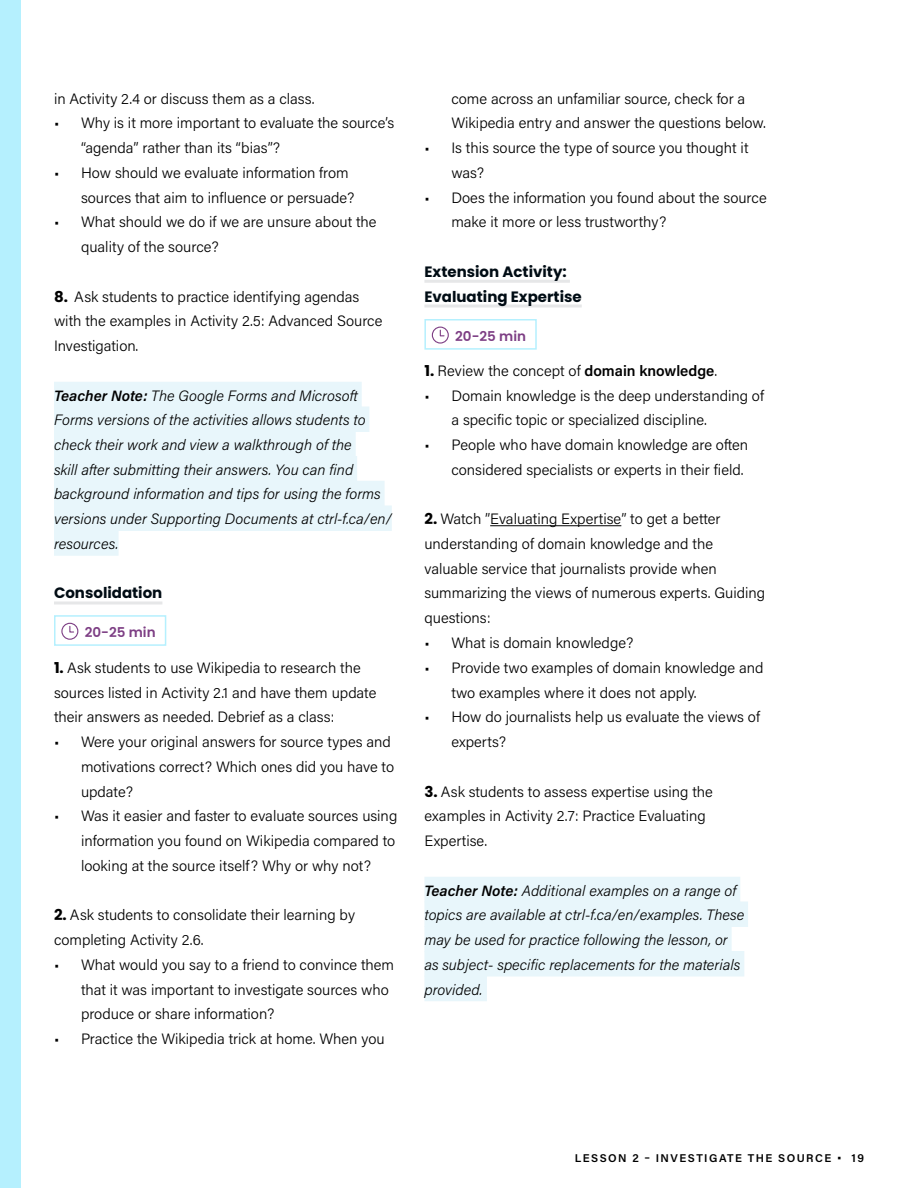
<style>
.page{position:relative;width:918px;height:1188px;background:#fff}
.page>*{position:absolute;margin:0;border:0;box-sizing:border-box;transform-origin:0 0}
.t1{font:300 15px/24.8px "Acumin Pro";color:#000}
.t2{font:italic 300 15px/24.8px "Acumin Pro";color:#000}
.t3{font:700 15px/24.8px "Poppins";color:#000c14}
.t4{font:600 13.5px "Poppins";color:#7d3e84}
.t5{font:600 11.25px "Acumin Pro";letter-spacing:.13em;color:#000}
.s1{font-family:"Poppins";font-weight:700}
.s2{font-weight:600}
</style>
<div class="page">
<div style="left:0;top:0;width:21px;height:1188px;background:#b5f0fe"></div>
<div style="left:54px;top:382px;width:308px;height:25px;background:#e8f6fb"></div>
<div style="left:54px;top:406px;width:315px;height:26px;background:#e8f6fb"></div>
<div style="left:54px;top:431px;width:302px;height:26px;background:#e8f6fb"></div>
<div style="left:54px;top:456px;width:303px;height:26px;background:#e8f6fb"></div>
<div style="left:54px;top:481px;width:331px;height:25px;background:#e8f6fb"></div>
<div style="left:54px;top:506px;width:338px;height:25px;background:#e8f6fb"></div>
<div style="left:54px;top:530px;width:65px;height:26px;background:#e8f6fb"></div>
<hr style="left:54px;top:602px;width:108px;height:2px;background:#e6e7e8">
<hr style="left:424px;top:280px;width:146px;height:3px;background:#e6e7e8">
<hr style="left:424px;top:304px;width:158px;height:4px;background:#f1f1f2">
<hr style="left:490px;top:525px;width:131px;height:1px;background:#000">
<div style="left:424px;top:877px;width:316px;height:25px;background:#e8f6fb"></div>
<div style="left:424px;top:902px;width:324px;height:25px;background:#e8f6fb"></div>
<div style="left:424px;top:926px;width:308px;height:26px;background:#e8f6fb"></div>
<div style="left:424px;top:951px;width:320px;height:25px;background:#e8f6fb"></div>
<div style="left:424px;top:976px;width:63px;height:25px;background:#e8f6fb"></div>
<div style="left:54px;top:615px;width:112px;height:31px;background:#fff;border:2px solid #b5f0fe"></div>
<svg style="left:62px;top:623px;width:16px;height:16px"></svg>
<div style="left:61px;top:623px;width:17px;height:17px;border:1px solid #7d3e84;border-radius:50%"></div>
<svg style="left:69px;top:625px;width:6px;height:8px"></svg>
<div style="left:424px;top:319px;width:113px;height:31px;background:#fff;border:2px solid #b5f0fe"></div>
<svg style="left:432px;top:327px;width:16px;height:16px"></svg>
<div style="left:432px;top:327px;width:17px;height:17px;border:1px solid #7d3e84;border-radius:50%"></div>
<svg style="left:439px;top:329px;width:6px;height:8px"></svg>
<p class="t1" style="left:54px;top:85px;width:262px">in Activity 2.4 or discuss them as a class.</p>
<p class="t1" style="left:81px;top:110px;width:315px;text-indent:-27px">• Why is it more important to evaluate the source’s “agenda” rather than its “bias”?</p>
<p class="t1" style="left:81px;top:160px;width:275px;text-indent:-27px">• How should we evaluate information from sources that aim to influence or persuade?</p>
<p class="t1" style="left:81px;top:209px;width:297px;text-indent:-27px">• What should we do if we are unsure about the quality of the source?</p>
<p class="t1" style="left:54px;top:283px;width:330px"><span class="s1">8.</span> Ask students to practice identifying agendas with the examples in Activity 2.5: Advanced Source<br>Investigation.</p>
<p class="t2" style="left:54px;top:382px;width:339px"><span class="s2">Teacher Note:</span> The Google Forms and Microsoft Forms versions of the activities allows students to check their work and view a walkthrough of the<br>skill after submitting their answers. You can find background information and tips for using the forms versions under Supporting Documents at ctrl-f.ca/en/ resources.</p>
<p class="t3" style="left:54px;top:581px;width:110px">Consolidation</p>
<p class="t4" style="left:85px;top:624px;width:72px">20-25 min</p>
<p class="t1" style="left:54px;top:655px;width:324px"><span class="s1">1.</span> Ask students to use Wikipedia to research the sources listed in Activity 2.1 and have them update their answers as needed. Debrief as a class:</p>
<p class="t1" style="left:81px;top:729px;width:315px;text-indent:-27px">• Were your original answers for source types and motivations correct? Which ones did you have to update?</p>
<p class="t1" style="left:81px;top:803px;width:318px;text-indent:-27px">• Was it easier and faster to evaluate sources using information you found on Wikipedia compared to looking at the source itself? Why or why not?</p>
<p class="t1" style="left:54px;top:902px;width:303px"><span class="s1">2.</span> Ask students to consolidate their learning by completing Activity 2.6.</p>
<p class="t1" style="left:81px;top:952px;width:315px;text-indent:-27px">• What would you say to a friend to convince them that it was important to investigate sources who produce or share information?</p>
<p class="t1" style="left:54px;top:1026px;width:332px">• Practice the Wikipedia trick at home. When you</p>
<p class="t1" style="left:451px;top:85px;width:316px">come across an unfamiliar source, check for a<br>Wikipedia entry and answer the questions below.</p>
<p class="t1" style="left:451px;top:135px;width:299px;text-indent:-27px">• Is this source the type of source you thought it was?</p>
<p class="t1" style="left:451px;top:184px;width:317px;text-indent:-27px">• Does the information you found about the source make it more or less trustworthy?</p>
<p class="t3" style="left:424px;top:259px;width:159px">Extension Activity:<br>Evaluating Expertise</p>
<p class="t4" style="left:455px;top:328px;width:72px">20-25 min</p>
<p class="t1" style="left:424px;top:358px;width:294px"><span class="s1">1.</span> Review the concept of <span class="s2">domain knowledge</span>.</p>
<p class="t1" style="left:451px;top:382px;width:314px;text-indent:-27px">• Domain knowledge is the deep understanding of a specific topic or specialized discipline.</p>
<p class="t1" style="left:451px;top:432px;width:298px;text-indent:-27px">• People who have domain knowledge are often considered specialists or experts in their field.</p>
<p class="t1" style="left:424px;top:506px;width:342px"><span class="s1">2.</span> Watch ”Evaluating Expertise” to get a better understanding of domain knowledge and the valuable service that journalists provide when summarizing the views of numerous experts. Guiding questions:</p>
<p class="t1" style="left:424px;top:630px;width:210px">• What is domain knowledge?</p>
<p class="t1" style="left:451px;top:655px;width:314px;text-indent:-27px">• Provide two examples of domain knowledge and two examples where it does not apply.</p>
<p class="t1" style="left:451px;top:704px;width:310px;text-indent:-27px">• How do journalists help us evaluate the views of experts?</p>
<p class="t1" style="left:424px;top:778px;width:290px"><span class="s1">3.</span> Ask students to assess expertise using the examples in Activity 2.7: Practice Evaluating<br>Expertise.</p>
<p class="t2" style="left:424px;top:877px;width:321px"><span class="s2">Teacher Note:</span> Additional examples on a range of topics are available at ctrl-f.ca/en/examples. These may be used for practice following the lesson, or as subject- specific replacements for the materials provided.</p>
<p class="t5" style="left:575px;top:1151px;width:291px">LESSON 2 – INVESTIGATE THE SOURCE • 19</p>
</div>
